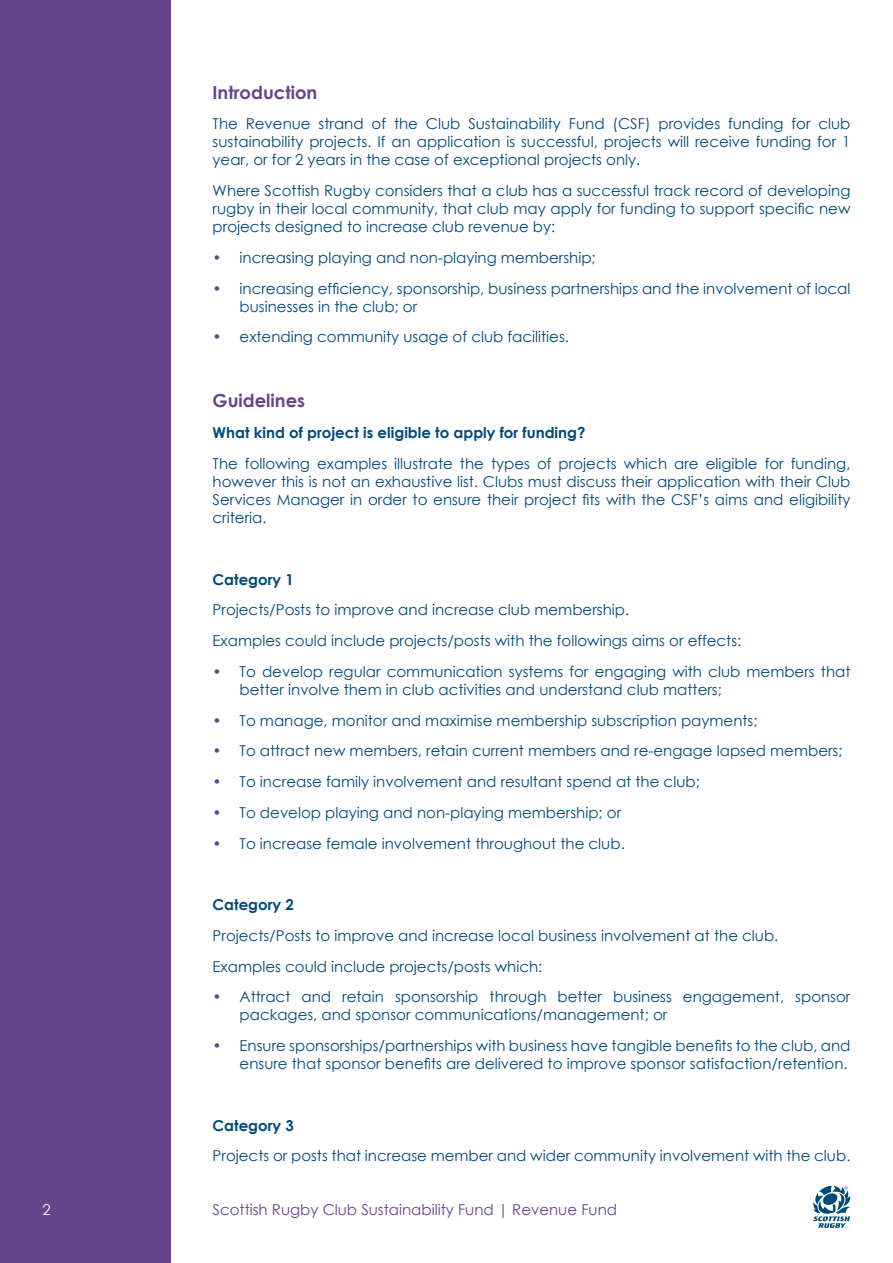
<style>
.page{position:relative;width:893px;height:1263px;background:#fff}
.page>*{position:absolute;margin:0;border:0;box-sizing:border-box;transform-origin:0 0}
.t1{font:700 18px "Century Gothic";color:#66448c}
.t2{font:15px/18px "Century Gothic";color:#004a7a}
.t3{font:700 15px "Century Gothic";color:#004a7a}
.t4{font:15px "Century Gothic";color:#66448c}
.t5{font:15px "Century Gothic";color:#fff}
.s1{color:#66448c}
</style>
<div class="page">
<div style="left:0;top:0;width:170px;height:1263px;background:#66448c"></div>
<svg style="left:813px;top:1186px;width:37px;height:42px"></svg>
<p class="t1" style="left:213px;top:78px;width:106px">Introduction</p>
<p class="t2" style="left:213px;top:115px;width:639px;text-align:justify">The Revenue strand of the Club Sustainability Fund (CSF) provides funding for club sustainability projects. If an application is successful, projects will receive funding for 1 year, or for 2 years in the case of exceptional projects only.</p>
<p class="t2" style="left:213px;top:181px;width:639px;text-align:justify">Where Scottish Rugby considers that a club has a successful track record of developing rugby in their local community, that club may apply for funding to support specific new projects designed to increase club revenue by:</p>
<p class="t2" style="left:213px;top:248px;width:385px"><span class="s1">•</span> increasing playing and non-playing membership;</p>
<p class="t2" style="left:240px;top:279px;width:612px;text-indent:-27px"><span class="s1">•</span> increasing efficiency, sponsorship, business partnerships and the involvement of local businesses in the club; or</p>
<p class="t2" style="left:213px;top:328px;width:358px"><span class="s1">•</span> extending community usage of club facilities.</p>
<p class="t1" style="left:213px;top:387px;width:94px">Guidelines</p>
<p class="t3" style="left:213px;top:421px;width:374px">What kind of project is eligible to apply for funding?</p>
<p class="t2" style="left:213px;top:454px;width:639px;text-align:justify">The following examples illustrate the types of projects which are eligible for funding, however this is not an exhaustive list. Clubs must discuss their application with their Club Services Manager in order to ensure their project fits with the CSF’s aims and eligibility criteria.</p>
<p class="t3" style="left:213px;top:568px;width:83px">Category 1</p>
<p class="t2" style="left:213px;top:594px;width:530px;line-height:30.8px">Projects/Posts to improve and increase club membership.<br>Examples could include projects/posts with the followings aims or effects:</p>
<p class="t2" style="left:240px;top:662px;width:612px;text-indent:-27px"><span class="s1">•</span> To develop regular communication systems for engaging with club members that better involve them in club activities and understand club matters;</p>
<p class="t2" style="left:213px;top:711px;width:546px"><span class="s1">•</span> To manage, monitor and maximise membership subscription payments;</p>
<p class="t2" style="left:213px;top:742px;width:631px"><span class="s1">•</span> To attract new members, retain current members and re-engage lapsed members;</p>
<p class="t2" style="left:213px;top:772px;width:489px"><span class="s1">•</span> To increase family involvement and resultant spend at the club;</p>
<p class="t2" style="left:213px;top:803px;width:410px"><span class="s1">•</span> To develop playing and non-playing membership; or</p>
<p class="t2" style="left:213px;top:834px;width:414px"><span class="s1">•</span> To increase female involvement throughout the club.</p>
<p class="t3" style="left:213px;top:893px;width:83px">Category 2</p>
<p class="t2" style="left:213px;top:920px;width:567px;line-height:30.8px">Projects/Posts to improve and increase local business involvement at the club.<br>Examples could include projects/posts which:</p>
<p class="t2" style="left:240px;top:988px;width:612px;text-indent:-27px"><span class="s1">•</span> Attract and retain sponsorship through better business engagement, sponsor packages, and sponsor communications/management; or</p>
<p class="t2" style="left:213px;top:1036px;width:639px;text-align:right"><span class="s1">•</span> Ensure sponsorships/partnerships with business have tangible benefits to the club, and ensure that sponsor benefits are delivered to improve sponsor satisfaction/retention.</p>
<p class="t3" style="left:213px;top:1114px;width:83px">Category 3</p>
<p class="t2" style="left:213px;top:1147px;width:639px">Projects or posts that increase member and wider community involvement with the club.</p>
<p class="t5" style="left:43px;top:1199px;width:10px">2</p>
<p class="t4" style="left:213px;top:1199px;width:406px">Scottish Rugby Club Sustainability Fund | Revenue Fund</p>
</div>
